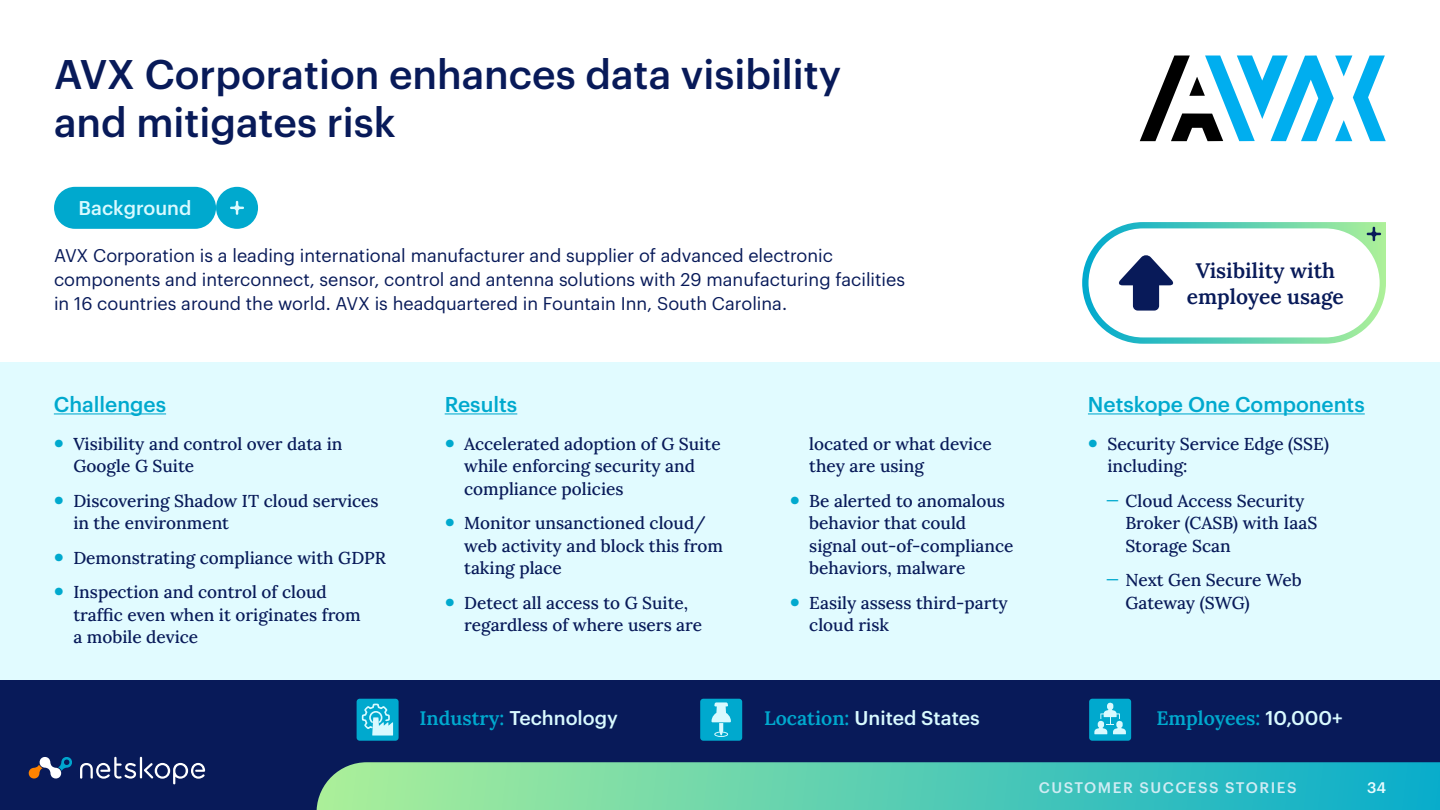
<style>
.page{position:relative;width:1440px;height:810px;background:#fff}
.page>*{position:absolute;margin:0;border:0;box-sizing:border-box;transform-origin:0 0}
.t1{font:500 40.5px/48.6px "Graphik";color:#081a59}
.t2{font:500 21px "Graphik";color:#00a9ce}
.t3{font:21px/25.2px "Lora";color:#081a59;text-align:center}
.t4{font:500 19.5px "Graphik";color:#d9faff}
.t5{font:19.5px "Lora";letter-spacing:-.005em;color:#00a9ce}
.t6{font:18px/24px "Graphik";color:#081a59}
.t7{font:17.25px/22.5px "Lora";color:#081a59}
.t8{font:500 15px "Graphik";letter-spacing:.1em;color:#d0ecf4}
.t9{font:500 15px "Graphik";color:#e9fcff}
.s1{font-size:25.5px;color:#00a9ce}
.s2{font-family:"Lora";font-weight:400;color:#00a9ce}
.s3{font-family:"Graphik";font-weight:500;color:#d9faff}
</style>
<div class="page">
<div style="left:0;top:679px;width:1440px;height:131px;background:#081a59"></div>
<svg style="left:317px;top:762px;width:1123px;height:48px;background:#57cab1"></svg>
<svg style="left:28px;top:757px;width:44px;height:22px"></svg>
<hr style="left:140px;top:757px;width:2px;height:21px;background:#fff">
<svg style="left:80px;top:757px;width:56px;height:22px"></svg>
<svg style="left:144px;top:763px;width:61px;height:21px"></svg>
<div style="left:0;top:362px;width:1440px;height:318px;background:#e1fbff"></div>
<hr style="left:445px;top:413px;width:72px;height:1px;background:#00a9ce">
<hr style="left:1088px;top:413px;width:277px;height:1px;background:#00a9ce">
<hr style="left:54px;top:413px;width:112px;height:1px;background:#00a9ce">
<div style="left:54px;top:187px;width:162px;height:42px;background:#00a9ce;border-radius:21px"></div>
<div style="left:216px;top:187px;width:42px;height:42px;background:#00a9ce;border-radius:50%"></div>
<svg style="left:230px;top:201px;width:14px;height:14px"></svg>
<div style="left:357px;top:699px;width:42px;height:42px;background:#00a9ce;border-radius:3px"></div>
<svg style="left:361px;top:703px;width:32px;height:33px"></svg>
<div style="left:700px;top:699px;width:42px;height:42px;background:#00a9ce;border-radius:3px"></div>
<svg style="left:711px;top:702px;width:20px;height:35px"></svg>
<div style="left:1089px;top:699px;width:42px;height:42px;background:#00a9ce;border-radius:3px"></div>
<svg style="left:1094px;top:702px;width:32px;height:32px"></svg>
<svg style="left:1140px;top:55px;width:246px;height:86px"></svg>
<svg style="left:1082px;top:222px;width:304px;height:122px"></svg>
<h1 class="t1" style="left:54px;top:46px;width:789px">AVX Corporation enhances data visibility and mitigates risk</h1>
<p class="t4" style="left:79px;top:193px;width:114px">Background</p>
<p class="t6" style="left:54px;top:242px;width:853px">AVX Corporation is a leading international manufacturer and supplier of advanced electronic components and interconnect, sensor, control and antenna solutions with 29 manufacturing facilities in 16 countries around the world. AVX is headquartered in Fountain Inn, South Carolina.</p>
<p class="t3" style="left:1187px;top:257px;width:159px">Visibility with employee usage</p>
<p class="t2" style="left:54px;top:388px;width:114px">Challenges</p>
<p class="t7" style="left:73px;top:431px;width:271px;text-indent:-20px"><span class="s1">•</span> Visibility and control over data in<br>Google G Suite</p>
<p class="t7" style="left:73px;top:488px;width:307px;text-indent:-20px"><span class="s1">•</span> Discovering Shadow IT cloud services in the environment</p>
<p class="t7" style="left:54px;top:545px;width:334px"><span class="s1">•</span> Demonstrating compliance with GDPR</p>
<p class="t7" style="left:73px;top:580px;width:289px;text-indent:-20px"><span class="s1">•</span> Inspection and control of cloud traffic even when it originates from a mobile device</p>
<p class="t2" style="left:445px;top:388px;width:74px">Results</p>
<p class="t2" style="left:1088px;top:388px;width:278px">Netskope One Components</p>
<p class="t7" style="left:464px;top:431px;width:258px;text-indent:-20px"><span class="s1">•</span> Accelerated adoption of G Suite while enforcing security and compliance policies</p>
<p class="t7" style="left:464px;top:511px;width:260px;text-indent:-20px"><span class="s1">•</span> Monitor unsanctioned cloud/ web activity and block this from taking place</p>
<p class="t7" style="left:464px;top:590px;width:240px;text-indent:-20px"><span class="s1">•</span> Detect all access to G Suite, regardless of where users are</p>
<p class="t7" style="left:809px;top:431px;width:184px">located or what device they are using</p>
<p class="t7" style="left:809px;top:488px;width:206px;text-indent:-20px"><span class="s1">•</span> Be alerted to anomalous behavior that could signal out-of-compliance behaviors, malware</p>
<p class="t7" style="left:809px;top:590px;width:200px;text-indent:-20px"><span class="s1">•</span> Easily assess third-party cloud risk</p>
<p class="t7" style="left:1107px;top:431px;width:223px;text-indent:-20px"><span class="s1">•</span> Security Service Edge (SSE) including:</p>
<p class="t7" style="left:1125px;top:488px;width:193px;text-indent:-20px"><span class="s1">−</span> Cloud Access Security<br>Broker (CASB) with IaaS<br>Storage Scan</p>
<p class="t7" style="left:1125px;top:568px;width:178px;text-indent:-20px"><span class="s1">−</span> Next Gen Secure Web<br>Gateway (SWG)</p>
<p class="t4" style="left:420px;top:703px;width:200px"><span class="s2">Industry:</span> Technology</p>
<p class="t4" style="left:764px;top:703px;width:217px"><span class="s2">Location:</span> United States</p>
<p class="t5" style="left:1156px;top:704px;width:188px">Employees: <span class="s3">10,000+</span></p>
<p class="t8" style="left:1039px;top:777px;width:259px">CUSTOMER SUCCESS STORIES</p>
<p class="t9" style="left:1367px;top:776px;width:20px">34</p>
</div>
